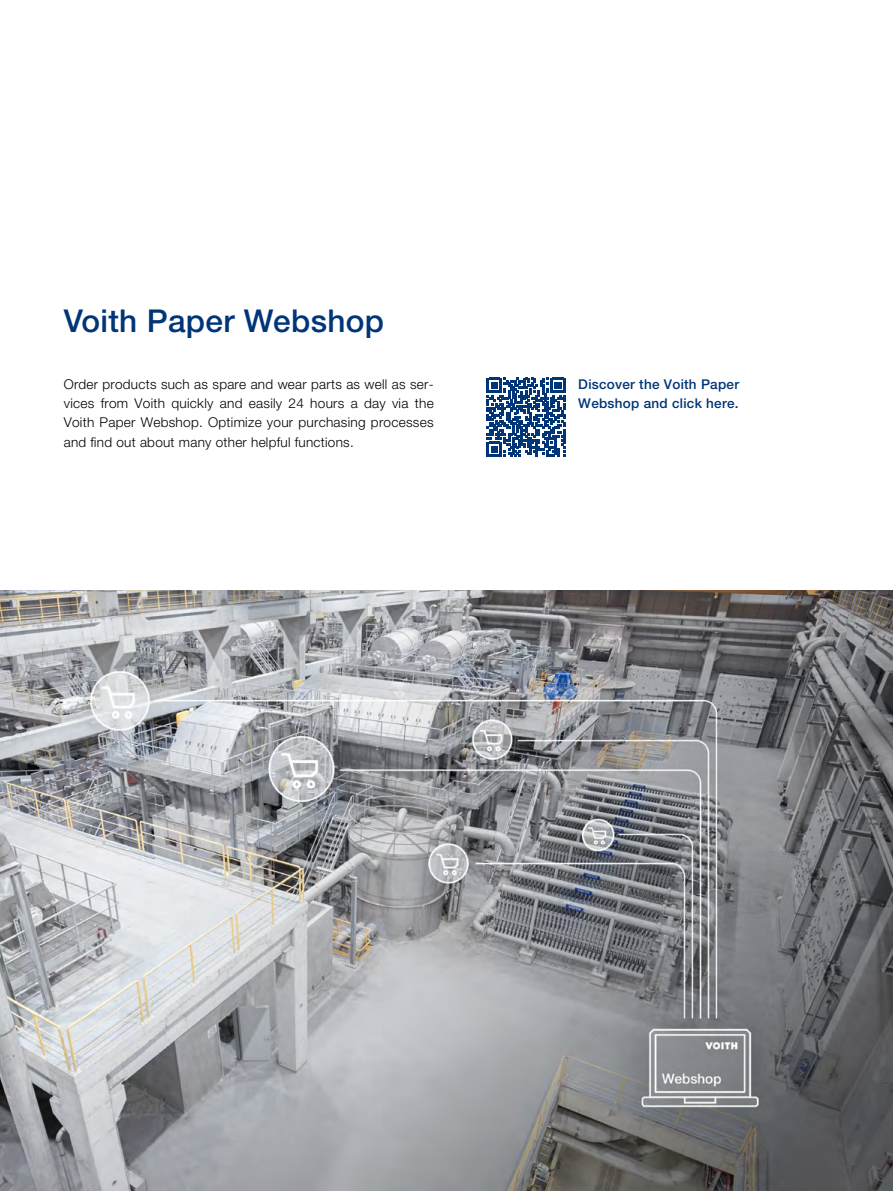
<style>
.page{position:relative;width:893px;height:1191px;background:#fff}
.page>*{position:absolute;margin:0;border:0;box-sizing:border-box;transform-origin:0 0}
.t1{font:500 31.5px "Helvetica Neue LT Pro";letter-spacing:.01em;color:#003577}
.t2{font:300 13.5px/19.2px "Helvetica Neue LT Pro";letter-spacing:.02em;color:#000;text-align:justify}
.t3{font:500 13.5px/19.2px "Helvetica Neue LT Pro";letter-spacing:.02em;color:#003577}
</style>
<div class="page">
<svg style="left:487px;top:378px;width:79px;height:78px"></svg>
<img style="left:0;top:591px;width:893px;height:600px">
<h1 class="t1" style="left:64px;top:302px;width:322px">Voith Paper Webshop</h1>
<p class="t2" style="left:64px;top:374px;width:371px">Order products such as spare and wear parts as well as ser&shy;vices from Voith quickly and easily 24 hours a day via the Voith Paper Webshop. Optimize your purchasing processes and find out about many other helpful functions.</p>
<p class="t3" style="left:578px;top:375px;width:162px">Discover the Voith Paper<br>Webshop and click here.</p>
</div>
